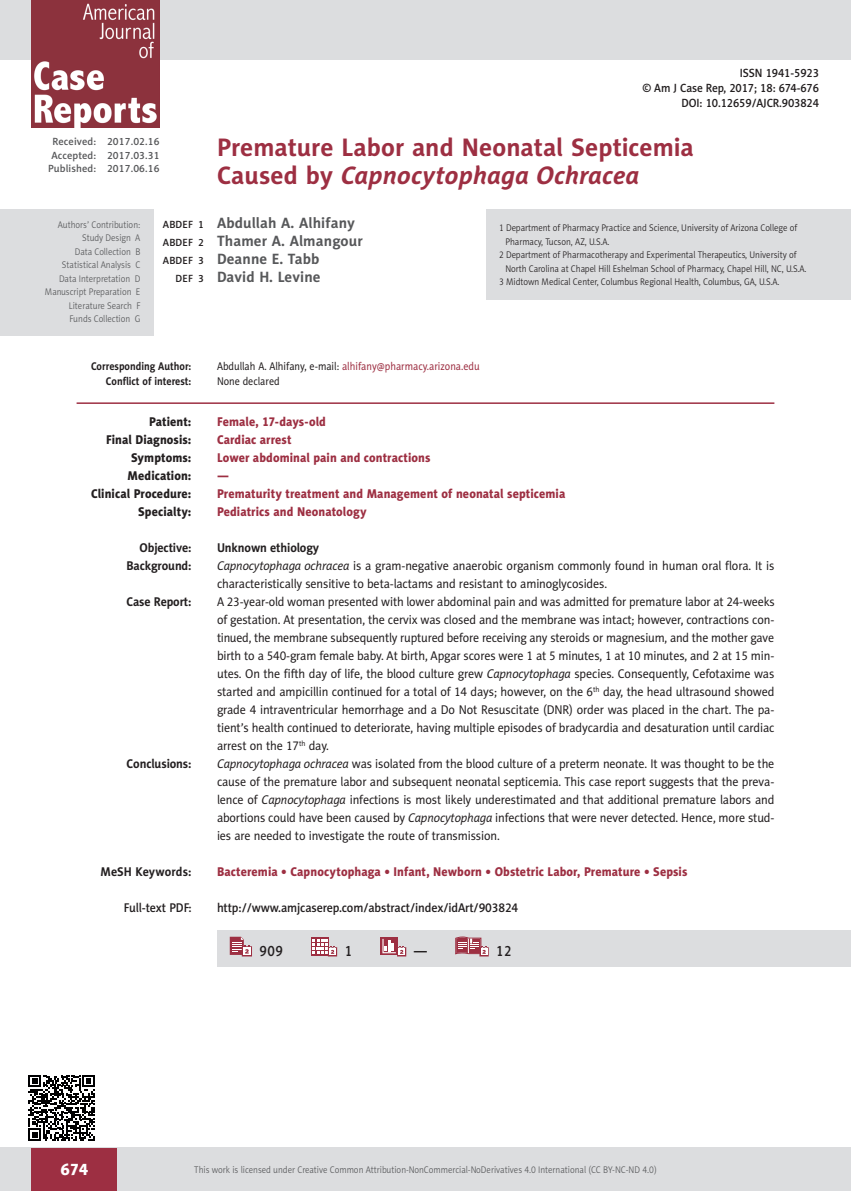
<style>
.page{position:relative;width:851px;height:1191px;background:#fff}
.page>*{position:absolute;margin:0;border:0;box-sizing:border-box;transform-origin:0 0}
.AJCR_Tytul{font:700 25.5px/28.5px "Naomi Sans EFN";color:#9d2f42}
.t1{font:16.5px "Naomi Sans EFN Heavy";color:#fff}
.AJCR_Autorzy{font:700 15px "Naomi Sans EFN";letter-spacing:.01em;color:#57585a}
.AJCR_dane{font:15px "Naomi Sans EFN Medium";color:#231f20;scale:.9 1}
.AJCR_Summary_body{font:12.75px/18px "Naomi Sans EFN";letter-spacing:-.01em;color:#231f20;text-align:justify;scale:.94 1}
.AJCR_Summary_body-2{font:12.75px/18px "Naomi Sans EFN";letter-spacing:-.01em;color:#231f20;scale:.95 1}
.AJCR_keywords{font:12.75px "Naomi Sans EFN Heavy";letter-spacing:.005em;color:#9d2f42;scale:.95 1}
.AJCR_keywords-2{font:12.75px "Naomi Sans EFN Heavy";letter-spacing:.005em;color:#231f20;scale:.95 1}
.AJCR_full_text_pdf{font:12.75px "Naomi Sans EFN Medium";letter-spacing:-.01em;color:#231f20;scale:.95 1}
.AJCR_Summary_body-3{font:700 12.75px "Naomi Sans EFN";letter-spacing:-.01em;color:#231f20;scale:.95 1}
.AJCR_keywords-3{font:700 12.75px "Naomi Sans EFN";letter-spacing:.005em;color:#231f20;scale:.95 1}
.AJCR_Summary_body-4{font:700 12.75px "Naomi Sans EFN";letter-spacing:-.01em;color:#231f20;scale:.94 1}
.AJCR_full_text_pdf-2{font:12px "Naomi Sans EFN Medium";letter-spacing:-.01em;color:#231f20;scale:.95 1}
.AJCR_Adres{font:11.25px "Naomi Sans EFN";color:#9d2f42;scale:.9 1}
.AJCR_Adres-2{font:700 11.25px "Naomi Sans EFN";color:#231f20;scale:.9 1}
.AJCR_Adres-3{font:11.25px "Naomi Sans EFN";color:#231f20;scale:.9 1}
.t2{font:10.5px "Naomi Sans EFN Medium";letter-spacing:.01em;color:#57585a}
.AJCR_Afiliacja{font:9.75px/13.5px "Naomi Sans EFN Light";color:#231f20;scale:.9 1}
.t3{font:9.75px "Naomi Sans EFN Light";color:#57585a;scale:.9 1}
.s1{font-style:italic}
.s2{font-family:"Naomi Sans EFN Medium";font-weight:400;font-size:10.5px;color:#231f20}
.s3{color:#231f20}
</style>
<div class="page">
<div style="left:217px;top:930px;width:633px;height:36px;background:#dcdddf"></div>
<svg style="left:230px;top:936px;width:22px;height:20px"></svg>
<svg style="left:311px;top:937px;width:17px;height:18px"></svg>
<svg style="left:313px;top:938px;width:24px;height:18px"></svg>
<div style="left:380px;top:937px;width:18px;height:18px;background:#9d2f42"></div>
<svg style="left:382px;top:939px;width:24px;height:17px"></svg>
<svg style="left:455px;top:936px;width:33px;height:20px"></svg>
<hr style="left:77px;top:402px;width:697px;height:2px;background:#9d2f42">
<div style="left:0;top:210px;width:153px;height:126px;background:#dcdddf"></div>
<div style="left:486px;top:210px;width:364px;height:90px;background:#dcdddf"></div>
<svg style="left:28px;top:1075px;width:67px;height:66px"></svg>
<hr style="left:850px;top:0;width:1px;height:60px;background:#dcdddf">
<div style="left:0;top:1148px;width:850px;height:43px;background:#dcdddf"></div>
<div style="left:32px;top:1147px;width:85px;height:43px;background:#9d2f42"></div>
<div style="left:0;top:0;width:850px;height:60px;background:#dcdddf"></div>
<img style="left:32px;top:0;width:127px;height:127px">
<p class="AJCR_full_text_pdf-2" style="left:739px;top:66px;width:85px">ISSN 1941-5923</p>
<p class="AJCR_full_text_pdf-2" style="left:642px;top:81px;width:187px">© Am J Case Rep, 2017; 18: 674-676</p>
<p class="AJCR_full_text_pdf-2" style="left:681px;top:96px;width:146px">DOI: 10.12659/AJCR.903824</p>
<p class="AJCR_Tytul" style="left:217px;top:133px;width:478px">Premature Labor and Neonatal Septicemia<br>Caused by <span class="s1">Capnocytophaga Ochracea</span></p>
<p class="AJCR_Autorzy" style="left:163px;top:214px;width:194px"><span class="s2">ABDEF 1</span> Abdullah A. Alhifany</p>
<p class="AJCR_Autorzy" style="left:163px;top:232px;width:201px"><span class="s2">ABDEF 2</span> Thamer A. Almangour</p>
<p class="AJCR_Autorzy" style="left:163px;top:250px;width:158px"><span class="s2">ABDEF 3</span> Deanne E. Tabb</p>
<p class="AJCR_Autorzy" style="left:176px;top:268px;width:146px"><span class="s2">DEF 3</span> David H. Levine</p>
<p class="t2" style="left:52px;top:136px;width:109px">Received: 2017.02.16</p>
<p class="t2" style="left:51px;top:149px;width:110px">Accepted: 2017.03.31</p>
<p class="t2" style="left:48px;top:163px;width:113px">Published: 2017.06.16</p>
<p class="t3" style="left:58px;top:219px;width:93px">Authors’ Contribution:</p>
<p class="t3" style="left:82px;top:232px;width:66px">Study Design A</p>
<p class="t3" style="left:75px;top:246px;width:74px">Data Collection B</p>
<p class="t3" style="left:62px;top:259px;width:89px">Statistical Analysis C</p>
<p class="t3" style="left:59px;top:273px;width:92px">Data Interpretation D</p>
<p class="t3" style="left:45px;top:286px;width:107px">Manuscript Preparation E</p>
<p class="t3" style="left:69px;top:300px;width:81px">Literature Search F</p>
<p class="t3" style="left:69px;top:313px;width:80px">Funds Collection G</p>
<p class="AJCR_Afiliacja" style="left:505px;top:221px;width:325px;text-indent:-6px">1 Department of Pharmacy Practice and Science, University of Arizona College of<br>Pharmacy, Tucson, AZ, U.S.A.</p>
<p class="AJCR_Afiliacja" style="left:505px;top:248px;width:336px;text-indent:-6px">2 Department of Pharmacotherapy and Experimental Therapeutics, University of<br>North Carolina at Chapel Hill Eshelman School of Pharmacy, Chapel Hill, NC, U.S.A.</p>
<p class="AJCR_Afiliacja" style="left:499px;top:275px;width:313px">3 Midtown Medical Center, Columbus Regional Health, Columbus, GA, U.S.A.</p>
<p class="AJCR_Adres-2" style="left:91px;top:359px;width:113px">Corresponding Author:</p>
<p class="AJCR_Adres" style="left:217px;top:359px;width:293px"><span class="s3">Abdullah A. Alhifany, e-mail:</span> alhifany@pharmacy.arizona.edu</p>
<p class="AJCR_Adres-2" style="left:106px;top:375px;width:97px">Conflict of interest:</p>
<p class="AJCR_Adres-3" style="left:217px;top:375px;width:71px">None declared</p>
<p class="AJCR_keywords-2" style="left:149px;top:414px;width:46px">Patient:</p>
<p class="AJCR_keywords" style="left:217px;top:414px;width:116px">Female, 17-days-old</p>
<p class="AJCR_keywords-2" style="left:106px;top:432px;width:91px">Final Diagnosis:</p>
<p class="AJCR_keywords" style="left:217px;top:432px;width:80px">Cardiac arrest</p>
<p class="AJCR_keywords-2" style="left:131px;top:450px;width:65px">Symptoms:</p>
<p class="AJCR_keywords" style="left:217px;top:450px;width:226px">Lower abdominal pain and contractions</p>
<p class="AJCR_keywords-2" style="left:128px;top:468px;width:69px">Medication:</p>
<p class="AJCR_keywords" style="left:217px;top:468px;width:14px">—</p>
<p class="AJCR_keywords-2" style="left:91px;top:486px;width:107px">Clinical Procedure:</p>
<p class="AJCR_keywords" style="left:217px;top:486px;width:368px">Prematurity treatment and Management of neonatal septicemia</p>
<p class="AJCR_keywords-2" style="left:138px;top:504px;width:58px">Specialty:</p>
<p class="AJCR_keywords" style="left:217px;top:504px;width:159px">Pediatrics and Neonatology</p>
<p class="AJCR_Summary_body-3" style="left:139px;top:540px;width:56px">Objective:</p>
<p class="AJCR_Summary_body-3" style="left:217px;top:540px;width:109px">Unknown ethiology</p>
<p class="AJCR_Summary_body-3" style="left:126px;top:558px;width:70px">Background:</p>
<p class="AJCR_Summary_body-2" style="left:217px;top:557px;width:588px"><span class="s1">Capnocytophaga ochracea</span> is a gram-negative anaerobic organism commonly found in human oral flora. It is characteristically sensitive to beta-lactams and resistant to aminoglycosides.</p>
<p class="AJCR_Summary_body-4" style="left:126px;top:594px;width:71px">Case Report:</p>
<p class="AJCR_Summary_body" style="left:217px;top:593px;width:595px">A 23-year-old woman presented with lower abdominal pain and was admitted for premature labor at 24-weeks of gestation. At presentation, the cervix was closed and the membrane was intact; however, contractions con&shy;tinued, the membrane subsequently ruptured before receiving any steroids or magnesium, and the mother gave birth to a 540-gram female baby. At birth, Apgar scores were 1 at 5 minutes, 1 at 10 minutes, and 2 at 15 min&shy;utes. On the fifth day of life, the blood culture grew <span class="s1">Capnocytophaga</span> species. Consequently, Cefotaxime was started and ampicillin continued for a total of 14 days; however, on the 6<sup>th</sup> day, the head ultrasound showed grade 4 intraventricular hemorrhage and a Do Not Resuscitate (DNR) order was placed in the chart. The pa&shy;tient’s health continued to deteriorate, having multiple episodes of bradycardia and desaturation until cardiac arrest on the 17<sup>th</sup> day.</p>
<p class="AJCR_Summary_body-3" style="left:127px;top:756px;width:70px">Conclusions:</p>
<p class="AJCR_Summary_body-2" style="left:217px;top:755px;width:588px;text-align:justify"><span class="s1">Capnocytophaga ochracea</span> was isolated from the blood culture of a preterm neonate. It was thought to be the cause of the premature labor and subsequent neonatal septicemia. This case report suggests that the preva&shy;lence of <span class="s1">Capnocytophaga</span> infections is most likely underestimated and that additional premature labors and abortions could have been caused by <span class="s1">Capnocytophaga</span> infections that were never detected. Hence, more stud&shy;ies are needed to investigate the route of transmission.</p>
<p class="AJCR_keywords-3" style="left:100px;top:864px;width:97px">MeSH Keywords:</p>
<p class="AJCR_keywords" style="left:217px;top:864px;width:496px">Bacteremia • Capnocytophaga • Infant, Newborn • Obstetric Labor, Premature • Sepsis</p>
<p class="AJCR_full_text_pdf" style="left:124px;top:900px;width:73px">Full-text PDF:</p>
<p class="AJCR_full_text_pdf" style="left:217px;top:900px;width:318px">http://www.amjcaserep.com/abstract/index/idArt/903824</p>
<p class="AJCR_dane" style="left:259px;top:942px;width:27px">909</p>
<p class="AJCR_dane" style="left:344px;top:942px;width:10px">1</p>
<p class="AJCR_dane" style="left:414px;top:942px;width:16px">—</p>
<p class="AJCR_dane" style="left:496px;top:942px;width:19px">12</p>
<p class="t1" style="left:60px;top:1159px;width:30px">674</p>
<p class="t3" style="left:194px;top:1164px;width:515px">This work is licensed under Creative Common Attribution-NonCommercial-NoDerivatives 4.0 International (CC BY-NC-ND 4.0)</p>
</div>
